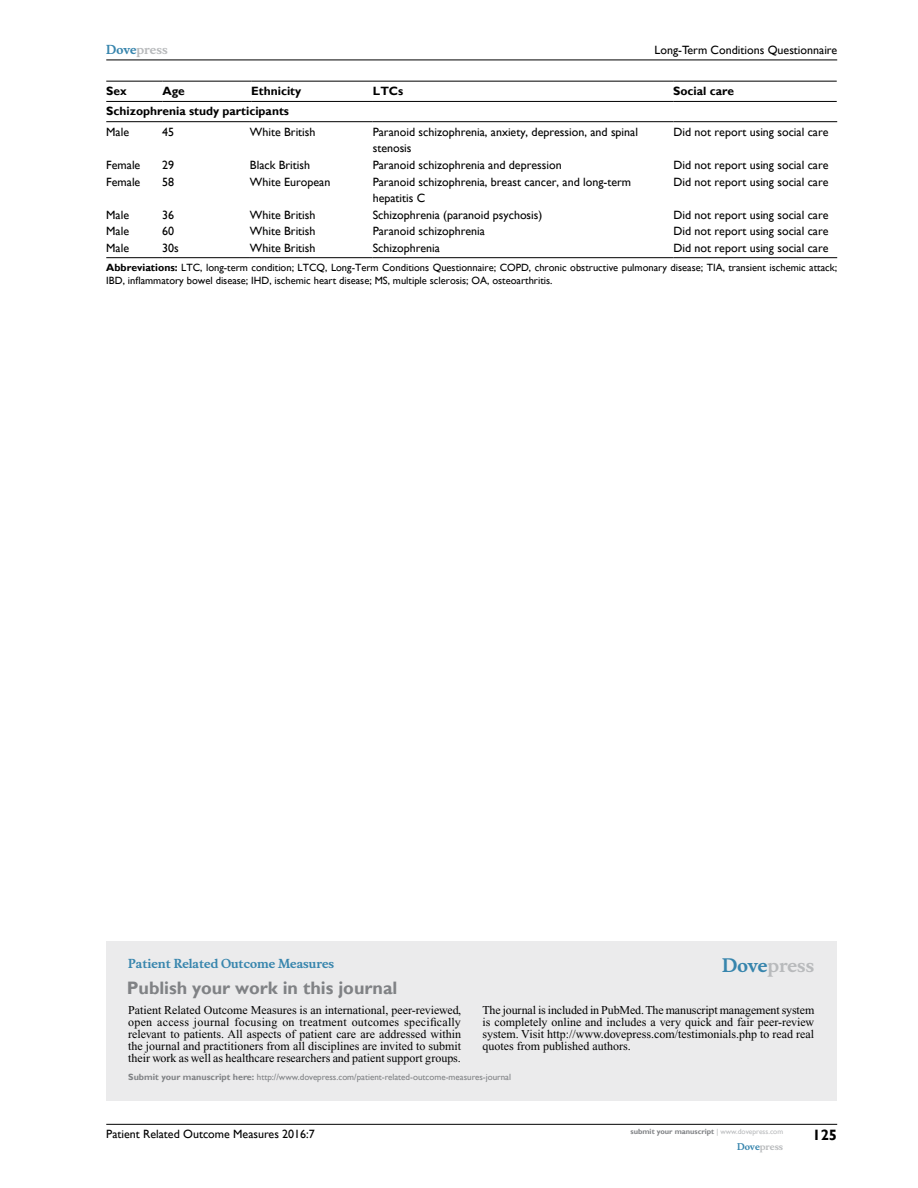
<style>
.page{position:relative;width:918px;height:1188px;background:#fff}
.page>*{position:absolute;margin:0;border:0;box-sizing:border-box;transform-origin:0 0}
.t1{font:700 18px "Gill Sans";color:#808285}
.t2{font:700 18px "Musee";color:#b8babc}
.t3{font:700 15px "Gill Sans";color:#000}
.t4{font:12px/16.5px "Gill Sans";color:#000}
.t5{font:12px/12px "Times New Roman";color:#000;text-align:justify}
.t6{font:700 12px "Gill Sans";color:#000}
.t7{font:700 12px "Musee";color:#3785ad}
.t8{font:700 12px "Musee";color:#b8babc}
.t9{font:10.5px/13.5px "Gill Sans";color:#000}
.t10{font:9px "Gill Sans";color:#808285}
.t11{font:700 9px "Musee";color:#b8babc}
.t12{font:700 7.5px "Gill Sans";color:#808285}
.s1{color:#3785ad}
.s2{font-weight:700}
.s3{font-weight:400;color:#b8babc}
</style>
<div class="page">
<div style="left:106px;top:941px;width:731px;height:159px;background:#ebebec"></div>
<hr style="left:106px;top:1124px;width:731px;height:1px;background:#000">
<hr style="left:106px;top:60px;width:731px;height:1px;background:#000">
<hr style="left:106px;top:101px;width:56px;height:1px;background:#000">
<hr style="left:162px;top:101px;width:89px;height:1px;background:#000">
<hr style="left:251px;top:101px;width:122px;height:1px;background:#000">
<hr style="left:373px;top:101px;width:300px;height:1px;background:#000">
<hr style="left:673px;top:101px;width:164px;height:1px;background:#000">
<hr style="left:106px;top:81px;width:56px;height:1px;background:#000">
<hr style="left:162px;top:81px;width:89px;height:1px;background:#000">
<hr style="left:251px;top:81px;width:122px;height:1px;background:#000">
<hr style="left:373px;top:81px;width:300px;height:1px;background:#000">
<hr style="left:673px;top:81px;width:164px;height:1px;background:#000">
<hr style="left:106px;top:121px;width:56px;height:1px;background:#000">
<hr style="left:162px;top:121px;width:88px;height:1px;background:#000">
<hr style="left:250px;top:121px;width:123px;height:1px;background:#000">
<hr style="left:373px;top:121px;width:301px;height:1px;background:#000">
<hr style="left:674px;top:121px;width:163px;height:1px;background:#000">
<hr style="left:106px;top:257px;width:56px;height:1px;background:#000">
<hr style="left:162px;top:257px;width:88px;height:1px;background:#000">
<hr style="left:250px;top:257px;width:123px;height:1px;background:#000">
<hr style="left:373px;top:257px;width:301px;height:1px;background:#000">
<hr style="left:674px;top:257px;width:163px;height:1px;background:#000">
<p class="t8" style="left:106px;top:43px;width:63px"><span class="s1">Dove</span>press</p>
<p class="t4" style="left:655px;top:42px;width:184px">Long-Term Conditions Questionnaire</p>
<p class="t6" style="left:106px;top:84px;width:22px">Sex</p>
<p class="t6" style="left:162px;top:84px;width:24px">Age</p>
<p class="t6" style="left:251px;top:84px;width:51px">Ethnicity</p>
<p class="t6" style="left:373px;top:84px;width:32px">LTCs</p>
<p class="t6" style="left:673px;top:84px;width:62px">Social care</p>
<p class="t6" style="left:106px;top:104px;width:184px">Schizophrenia study participants</p>
<p class="t4" style="left:106px;top:124px;width:24px">Male</p>
<p class="t4" style="left:162px;top:124px;width:13px">45</p>
<p class="t4" style="left:250px;top:124px;width:67px">White British</p>
<p class="t4" style="left:373px;top:124px;width:267px">Paranoid schizophrenia, anxiety, depression, and spinal stenosis</p>
<p class="t4" style="left:674px;top:124px;width:157px">Did not report using social care</p>
<p class="t4" style="left:106px;top:157px;width:36px">Female</p>
<p class="t4" style="left:162px;top:157px;width:13px">29</p>
<p class="t4" style="left:250px;top:157px;width:62px">Black British</p>
<p class="t4" style="left:373px;top:157px;width:190px">Paranoid schizophrenia and depression</p>
<p class="t4" style="left:674px;top:157px;width:157px">Did not report using social care</p>
<p class="t4" style="left:106px;top:173px;width:36px">Female</p>
<p class="t4" style="left:162px;top:173px;width:13px">58</p>
<p class="t4" style="left:250px;top:173px;width:82px">White European</p>
<p class="t4" style="left:373px;top:173px;width:260px">Paranoid schizophrenia, breast cancer, and long-term hepatitis C</p>
<p class="t4" style="left:674px;top:173px;width:157px">Did not report using social care</p>
<p class="t4" style="left:106px;top:207px;width:24px">Male</p>
<p class="t4" style="left:162px;top:207px;width:13px">36</p>
<p class="t4" style="left:250px;top:207px;width:67px">White British</p>
<p class="t4" style="left:373px;top:207px;width:171px">Schizophrenia (paranoid psychosis)</p>
<p class="t4" style="left:674px;top:207px;width:157px">Did not report using social care</p>
<p class="t4" style="left:106px;top:223px;width:24px">Male</p>
<p class="t4" style="left:162px;top:223px;width:13px">60</p>
<p class="t4" style="left:250px;top:223px;width:67px">White British</p>
<p class="t4" style="left:373px;top:223px;width:114px">Paranoid schizophrenia</p>
<p class="t4" style="left:674px;top:223px;width:157px">Did not report using social care</p>
<p class="t4" style="left:106px;top:240px;width:24px">Male</p>
<p class="t4" style="left:162px;top:240px;width:18px">30s</p>
<p class="t4" style="left:250px;top:240px;width:67px">White British</p>
<p class="t4" style="left:373px;top:240px;width:69px">Schizophrenia</p>
<p class="t4" style="left:674px;top:240px;width:157px">Did not report using social care</p>
<p class="t9" style="left:106px;top:261px;width:732px"><span class="s2">Abbreviations:</span> LTC, long-term condition; LTCQ, Long-Term Conditions Questionnaire; COPD, chronic obstructive pulmonary disease; TIA, transient ischemic attack;<br>IBD, inflammatory bowel disease; IHD, ischemic heart disease; MS, multiple sclerosis; OA, osteoarthritis.</p>
<p class="t7" style="left:128px;top:956px;width:207px">Patient Related Outcome Measures</p>
<h1 class="t1" style="left:127px;top:977px;width:272px">Publish your work in this journal</h1>
<h1 class="t2" style="left:722px;top:955px;width:94px"><span class="s1">Dove</span>press</h1>
<p class="t5" style="left:128px;top:1004px;width:334px">Patient Related Outcome Measures is an international, peer-reviewed, open access journal focusing on treatment outcomes specifically relevant to patients. All aspects of patient care are addressed within the journal and practitioners from all disciplines are invited to submit their work as well as healthcare researchers and patient support groups.</p>
<p class="t5" style="left:482px;top:1004px;width:333px">The journal is included in PubMed. The manuscript management system is completely online and includes a very quick and fair peer-review system. Visit http://www.dovepress.com/testimonials.php to read real quotes from published authors.</p>
<p class="t10" style="left:128px;top:1072px;width:384px"><span class="s2">Submit your manuscript here:</span> http://www.dovepress.com/patient-related-outcome-measures-journal</p>
<p class="t4" style="left:106px;top:1126px;width:210px">Patient Related Outcome Measures 2016:7</p>
<p class="t12" style="left:631px;top:1127px;width:154px">submit your manuscript <span class="s3">| www.dovepress.com</span></p>
<p class="t11" style="left:737px;top:1141px;width:48px"><span class="s1">Dove</span>press</p>
<p class="t3" style="left:812px;top:1126px;width:26px">125</p>
</div>
